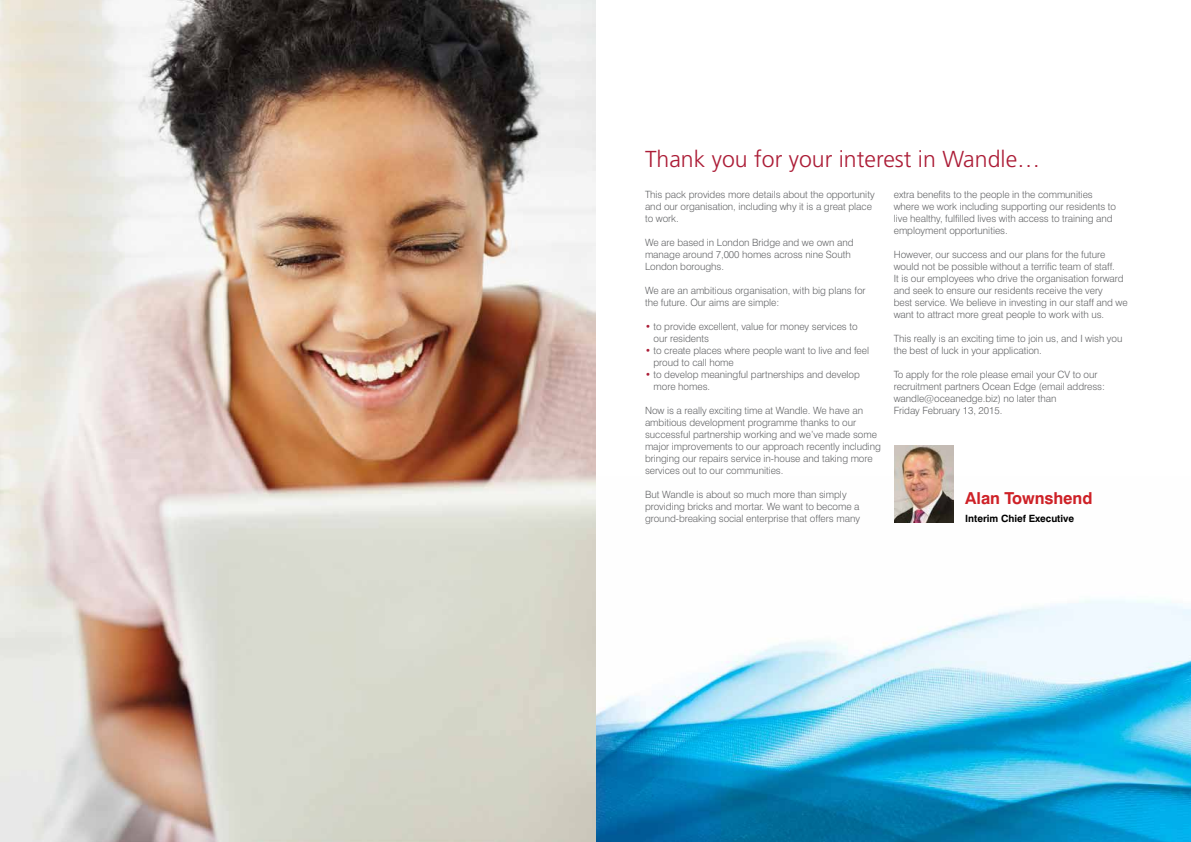
<style>
.page{position:relative;width:1191px;height:842px;background:#fff}
.page>*{position:absolute;margin:0;border:0;box-sizing:border-box;transform-origin:0 0}
.t1{font:300 23.1px "Frutiger";color:#ac1d37}
.t2{font:700 16.5px "Swiss 721 BT";letter-spacing:-.005em;color:#ce2127}
.t3{font:300 10px/12px "Swiss 721 BT";letter-spacing:-.005em;color:#636466}
.t4{font:700 10px "Swiss 721 BT";letter-spacing:-.005em;color:#000}
.s1{color:#ac1d37}
</style>
<div class="page">
<img style="left:595px;top:477px;width:596px;height:365px">
<img style="left:0;top:0;width:595px;height:842px">
<img style="left:894px;top:446px;width:60px;height:76px">
<h1 class="t1" style="left:645px;top:146px;width:397px">Thank you for your interest in Wandle…</h1>
<p class="t3" style="left:645px;top:188px;width:231px">This pack provides more details about the opportunity and our organisation, including why it is a great place to work.</p>
<p class="t3" style="left:645px;top:236px;width:210px">We are based in London Bridge and we own and manage around 7,000 homes across nine South<br>London boroughs.</p>
<p class="t3" style="left:645px;top:284px;width:222px">We are an ambitious organisation, with big plans for the future. Our aims are simple:</p>
<p class="t3" style="left:653px;top:320px;width:206px;text-indent:-8px"><span class="s1">•</span> to provide excellent, value for money services to our residents</p>
<p class="t3" style="left:653px;top:344px;width:217px;text-indent:-8px"><span class="s1">•</span> to create places where people want to live and feel proud to call home</p>
<p class="t3" style="left:653px;top:368px;width:208px;text-indent:-8px"><span class="s1">•</span> to develop meaningful partnerships and develop more homes.</p>
<p class="t3" style="left:645px;top:404px;width:237px">Now is a really exciting time at Wandle. We have an ambitious development programme thanks to our successful partnership working and we’ve made some major improvements to our approach recently including bringing our repairs service in-house and taking more services out to our communities.</p>
<p class="t3" style="left:645px;top:488px;width:216px">But Wandle is about so much more than simply providing bricks and mortar. We want to become a ground-breaking social enterprise that offers many</p>
<p class="t3" style="left:893px;top:188px;width:224px">extra benefits to the people in the communities where we work including supporting our residents to live healthy, fulfilled lives with access to training and employment opportunities.</p>
<p class="t3" style="left:893px;top:248px;width:235px">However, our success and our plans for the future would not be possible without a terrific team of staff.<br>It is our employees who drive the organisation forward and seek to ensure our residents receive the very<br>best service. We believe in investing in our staff and we want to attract more great people to work with us.</p>
<p class="t3" style="left:893px;top:332px;width:230px">This really is an exciting time to join us, and I wish you the best of luck in your application.</p>
<p class="t3" style="left:893px;top:368px;width:213px">To apply for the role please email your CV to our recruitment partners Ocean Edge (email address: wandle@oceanedge.biz) no later than<br>Friday February 13, 2015.</p>
<h2 class="t2" style="left:965px;top:488px;width:129px">Alan Townshend</h2>
<p class="t4" style="left:965px;top:512px;width:110px">Interim Chief Executive</p>
</div>
